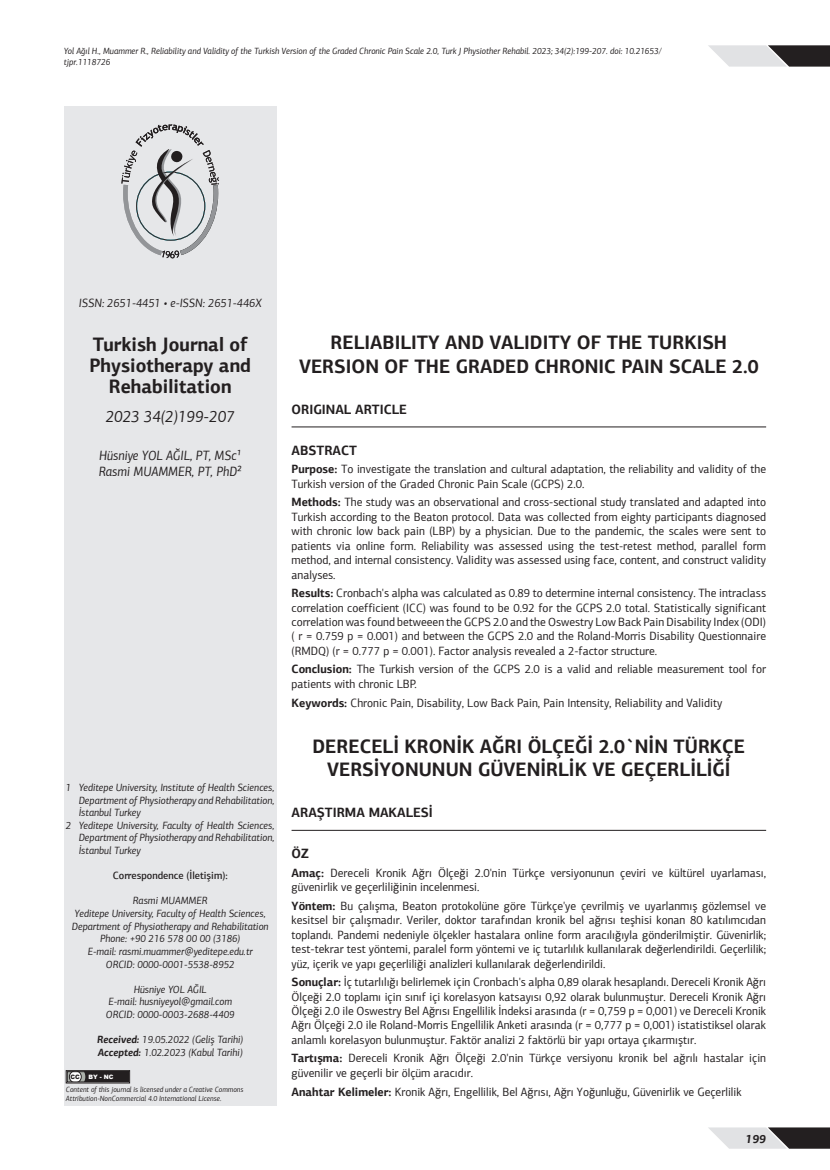
<style>
.page{position:relative;width:830px;height:1170px;background:#fff}
.page>*{position:absolute;margin:0;border:0;box-sizing:border-box;transform-origin:0 0}
.t1{font:700 19.5px/23.4px "PF Agora Sans Pro";color:#231f20;text-align:center;scale:.95 1}
.t2{font:italic 16.5px "PF Agora Sans Pro";color:#231f20;scale:.95 1}
.t3{font:700 13.5px "PF Agora Sans Pro";color:#231f20;scale:.95 1}
.t4{font:italic 13.5px/16.5px "PF Agora Sans Pro";color:#231f20;scale:.92 1}
.t5{font:12px/14.4px "PF Agora Sans Pro";color:#231f20;scale:.95 1}
.t6{font:italic 12px "PF Agora Sans Pro";color:#231f20;scale:.95 1}
.t7{font:italic 700 12px "PF Agora Sans Pro";color:#231f20}
.t8{font:italic 10.5px/12.6px "PF Agora Sans Pro";color:#231f20;text-align:center;scale:.95 1}
.t9{font:500 10.5px "PF Agora Sans Pro";color:#231f20;scale:.95 1}
.t10{font:italic 9px/10.8px "PF Agora Sans Pro";color:#231f20;scale:.95 1}
.t11{font:italic 7.5px/9px "PF Agora Sans Pro";color:#231f20;scale:.95 1}
.t12{font:900 6px "Arial";color:#fff}
.t13{font:900 6px "Arial";color:#231f20}
.s1{font-weight:700}
</style>
<div class="page">
<svg style="left:708px;top:45px;width:121px;height:22px;background:#989798"></svg>
<svg style="left:708px;top:1127px;width:121px;height:21px;background:#969596"></svg>
<div style="left:64px;top:106px;width:212px;height:1000px;background:#e6e7e9"></div>
<hr style="left:291px;top:426px;width:474px;height:1px;background:#231f20">
<hr style="left:291px;top:829px;width:474px;height:1px;background:#231f20">
<svg style="left:121px;top:124px;width:98px;height:135px"></svg>
<div style="left:66px;top:1070px;width:64px;height:13px;border:1px solid #231f20"></div>
<div style="left:67px;top:1071px;width:61px;height:10px;background:#231f20"></div>
<svg style="left:69px;top:1073px;width:16px;height:6px"></svg>
<div style="left:67px;top:1071px;width:62px;height:10px;border:1px solid #231f20"></div>
<p class="t10" style="left:64px;top:45px;width:630px">Yol Ağıl H., Muammer R., Reliability and Validity of the Turkish Version of the Graded Chronic Pain Scale 2.0, Turk J Physiother Rehabil. 2023; 34(2):199-207. doi: 10.21653/ tjpr.1118726</p>
<p class="t6" style="left:79px;top:295px;width:194px">ISSN: 2651-4451 • e-ISSN: 2651-446X</p>
<h1 class="t1" style="left:89px;top:333px;width:171px;line-height:21px">Turkish Journal of<br>Physiotherapy and<br>Rehabilitation</h1>
<h2 class="t2" style="left:106px;top:407px;width:137px">2023 34(2)199-207</h2>
<p class="t4" style="left:99px;top:447px;width:157px">Hüsniye YOL AĞIL, PT, MSc¹<br>Rasmi MUAMMER, PT, PhD²</p>
<p class="t8" style="left:66px;top:781px;width:221px">1 Yeditepe University, Institute of Health Sciences,</p>
<p class="t8" style="left:79px;top:793px;width:207px">Department of Physiotherapy and Rehabilitation,</p>
<p class="t8" style="left:79px;top:806px;width:67px">İstanbul Turkey</p>
<p class="t8" style="left:66px;top:818px;width:221px">2 Yeditepe University, Faculty of Health Sciences,</p>
<p class="t8" style="left:79px;top:831px;width:207px">Department of Physiotherapy and Rehabilitation,</p>
<p class="t8" style="left:79px;top:844px;width:67px">İstanbul Turkey</p>
<p class="t9" style="left:113px;top:869px;width:122px">Correspondence (İletişim):</p>
<p class="t8" style="left:72px;top:894px;width:209px">Rasmi MUAMMER<br>Yeditepe University, Faculty of Health Sciences, Department of Physiotherapy and Rehabilitation Phone: +90 216 578 00 00 (3186)<br>E-mail: rasmi.muammer@yeditepe.edu.tr<br>ORCID: 0000-0001-5538-8952</p>
<p class="t8" style="left:106px;top:982px;width:137px">Hüsniye YOL AĞIL<br>E-mail: husniyeyol@gmail.com<br>ORCID: 0000-0003-2688-4409</p>
<p class="t8" style="left:97px;top:1033px;width:155px;text-align:left"><span class="s1">Received:</span> 19.05.2022 (Geliş Tarihi)<br><span class="s1">Accepted:</span> 1.02.2023 (Kabul Tarihi)</p>
<p class="t13" style="left:71px;top:1072px;width:11px">CC</p>
<p class="t12" style="left:88px;top:1072px;width:26px">BY - NC</p>
<p class="t11" style="left:66px;top:1085px;width:188px">Content of this journal is licensed under a Creative Commons<br>Attribution-NonCommercial 4.0 International License.</p>
<h1 class="t1" style="left:299px;top:331px;width:485px">RELIABILITY AND VALIDITY OF THE TURKISH<br>VERSION OF THE GRADED CHRONIC PAIN SCALE 2.0</h1>
<p class="t3" style="left:291px;top:400px;width:123px">ORIGINAL ARTICLE</p>
<p class="t3" style="left:291px;top:441px;width:70px">ABSTRACT</p>
<p class="t5" style="left:291px;top:462px;width:501px"><span class="s1">Purpose:</span> To investigate the translation and cultural adaptation, the reliability and validity of the<br>Turkish version of the Graded Chronic Pain Scale (GCPS) 2.0.</p>
<p class="t5" style="left:291px;top:495px;width:501px;text-align:justify"><span class="s1">Methods:</span> The study was an observational and cross-sectional study translated and adapted into Turkish according to the Beaton protocol. Data was collected from eighty participants diagnosed with chronic low back pain (LBP) by a physician. Due to the pandemic, the scales were sent to patients via online form. Reliability was assessed using the test-retest method, parallel form method, and internal consistency. Validity was assessed using face, content, and construct validity analyses.</p>
<p class="t5" style="left:291px;top:586px;width:501px;text-align:justify"><span class="s1">Results:</span> Cronbach's alpha was calculated as 0.89 to determine internal consistency. The intraclass correlation coefficient (ICC) was found to be 0.92 for the GCPS 2.0 total. Statistically significant correlation was found betweeen the GCPS 2.0 and the Oswestry Low Back Pain Disability Index (ODI) ( r = 0.759 p = 0.001) and between the GCPS 2.0 and the Roland-Morris Disability Questionnaire (RMDQ) (r = 0.777 p = 0.001). Factor analysis revealed a 2-factor structure.</p>
<p class="t5" style="left:291px;top:662px;width:501px"><span class="s1">Conclusion:</span> The Turkish version of the GCPS 2.0 is a valid and reliable measurement tool for patients with chronic LBP.</p>
<p class="t5" style="left:291px;top:695px;width:454px"><span class="s1">Keywords:</span> Chronic Pain, Disability, Low Back Pain, Pain Intensity, Reliability and Validity</p>
<h1 class="t1" style="left:312px;top:734px;width:456px">DERECELİ KRONİK AĞRI ÖLÇEĞİ 2.0`NİN TÜRKÇE<br>VERSİYONUNUN GÜVENİRLİK VE GEÇERLİLİĞİ</h1>
<p class="t3" style="left:291px;top:804px;width:150px">ARAŞTIRMA MAKALESİ</p>
<p class="t3" style="left:291px;top:844px;width:20px">ÖZ</p>
<p class="t5" style="left:291px;top:865px;width:501px"><span class="s1">Amaç:</span> Dereceli Kronik Ağrı Ölçeği 2.0'nin Türkçe versiyonunun çeviri ve kültürel uyarlaması, güvenirlik ve geçerliliğinin incelenmesi.</p>
<p class="t5" style="left:291px;top:898px;width:501px;text-align:justify"><span class="s1">Yöntem:</span> Bu çalışma, Beaton protokolüne göre Türkçe'ye çevrilmiş ve uyarlanmış gözlemsel ve kesitsel bir çalışmadır. Veriler, doktor tarafından kronik bel ağrısı teşhisi konan 80 katılımcıdan toplandı. Pandemi nedeniyle ölçekler hastalara online form aracılığıyla gönderilmiştir. Güvenirlik; test-tekrar test yöntemi, paralel form yöntemi ve iç tutarlılık kullanılarak değerlendirildi. Geçerlilik; yüz, içerik ve yapı geçerliliği analizleri kullanılarak değerlendirildi.</p>
<p class="t5" style="left:291px;top:974px;width:501px;text-align:justify"><span class="s1">Sonuçlar:</span> İç tutarlılığı belirlemek için Cronbach's alpha 0,89 olarak hesaplandı. Dereceli Kronik Ağrı Ölçeği 2.0 toplamı için sınıf içi korelasyon katsayısı 0,92 olarak bulunmuştur. Dereceli Kronik Ağrı Ölçeği 2.0 ile Oswestry Bel Ağrısı Engellilik İndeksi arasında (r = 0,759 p = 0,001) ve Dereceli Kronik Ağrı Ölçeği 2.0 ile Roland-Morris Engellilik Anketi arasında (r = 0,777 p = 0,001) istatistiksel olarak anlamlı korelasyon bulunmuştur. Faktör analizi 2 faktörlü bir yapı ortaya çıkarmıştır.</p>
<p class="t5" style="left:291px;top:1051px;width:501px"><span class="s1">Tartışma:</span> Dereceli Kronik Ağrı Ölçeği 2.0'nin Türkçe versiyonu kronik bel ağrılı hastalar için güvenilir ve geçerli bir ölçüm aracıdır.</p>
<p class="t5" style="left:291px;top:1084px;width:475px"><span class="s1">Anahtar Kelimeler:</span> Kronik Ağrı, Engellilik, Bel Ağrısı, Ağrı Yoğunluğu, Güvenirlik ve Geçerlilik</p>
<p class="t7" style="left:745px;top:1130px;width:22px">199</p>
</div>
